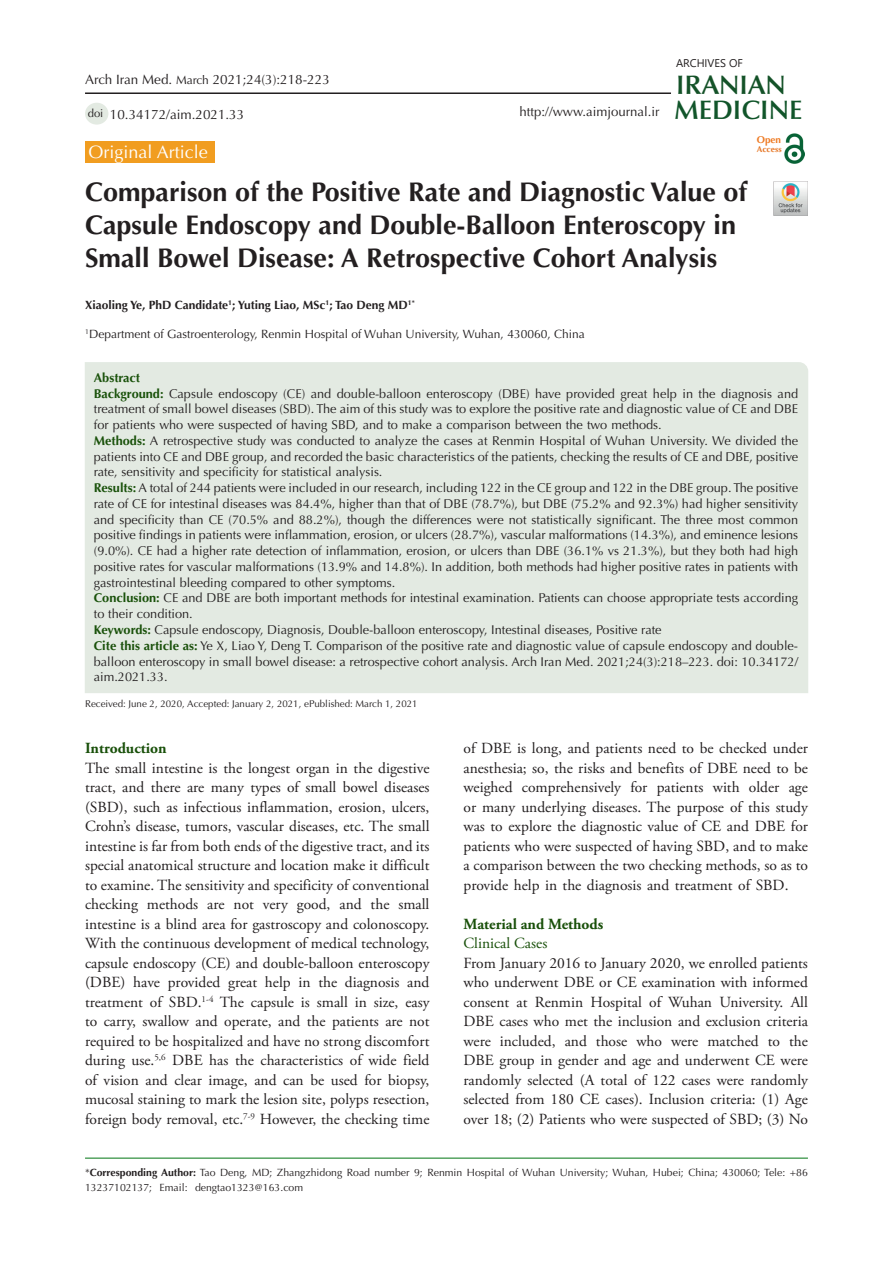
<style>
.page{position:relative;width:893px;height:1263px;background:#fff}
.page>*{position:absolute;margin:0;border:0;box-sizing:border-box;transform-origin:0 0}
.t1{font:700 27px/33px "Optima LT Std";color:#231f20}
.t2{font:600 26.85px "Optima LT Std";color:#11552a}
.t3{font:600 26.85px "Optima LT Std";color:#145228}
.t4{font:18px "Optima LT Std";color:#fff}
.t5{font:15.45px/19.5px "Adobe Garamond Pro";color:#231f20;text-align:justify}
.t6{font:700 15.45px "Adobe Garamond Pro";color:#19500a}
.t7{font:15.45px "Adobe Garamond Pro";color:#19500a}
.t8{font:13.5px "Optima LT Std";color:#231f20}
.t9{font:13.2px "Optima LT Std";color:#231f20}
.t10{font:12.75px/15.8px "Optima LT Std";color:#231f20;text-align:justify}
.t11{font:700 12.75px "Optima LT Std";color:#19510a}
.t12{font:12px "Optima LT Std";color:#231f20}
.t13{font:700 12px "Optima LT Std";color:#231f20}
.t14{font:11.25px "Optima LT Std";color:#231f20}
.t15{font:11.1px "Segoe UI";color:#231f20}
.t16{font:10.5px/15px "Optima LT Std";color:#231f20}
.t17{font:700 9.9px "Optima LT Std";color:#ee7a23}
.t18{font:9.75px "Optima LT Std";color:#231f20}
.t19{font:700 8.4px "Optima LT Std";color:#e67625}
.s1{font-size:12px}
.s2{font-weight:700;color:#19510a}
.s3{font-weight:700;color:#19500a}
.s4{font-weight:700}
</style>
<div class="page">
<hr style="left:85px;top:1158px;width:723px;height:1px;background:#007513">
<div style="left:85px;top:141px;width:130px;height:22px;background:#f19d20"></div>
<div style="left:85px;top:362px;width:723px;height:331px;background:#e3eae2"></div>
<div style="left:85px;top:103px;width:23px;height:22px;background:#e3eae2;border-radius:50%"></div>
<hr style="left:85px;top:92px;width:586px;height:2px;background:#231f20">
<img style="left:785px;top:133px;width:19px;height:31px">
<img style="left:774px;top:182px;width:34px;height:34px">
<p class="t8" style="left:85px;top:72px;width:246px">Arch Iran Med. <span class="s1">March</span> 2021;24(3):218-223</p>
<p class="t14" style="left:88px;top:106px;width:17px">doi</p>
<p class="t8" style="left:110px;top:106px;width:136px">10.34172/aim.2021.33</p>
<p class="t9" style="left:520px;top:104px;width:141px">http://www.aimjournal.ir</p>
<p class="t15" style="left:676px;top:52px;width:68px">ARCHIVES OF</p>
<p class="t3" style="left:676px;top:69px;width:111px">IRANIAN</p>
<p class="t2" style="left:674px;top:94px;width:130px">MEDICINE</p>
<p class="t4" style="left:89px;top:141px;width:121px">Original Article</p>
<p class="t1" style="left:85px;top:176px;width:663px">Comparison of the Positive Rate and Diagnostic Value of<br>Capsule Endoscopy and Double-Balloon Enteroscopy in<br>Small Bowel Disease: A Retrospective Cohort Analysis</p>
<p class="t13" style="left:85px;top:298px;width:331px">Xiaoling Ye, PhD Candidate<sup>1</sup>; Yuting Liao, MSc<sup>1</sup>; Tao Deng MD<sup>1*</sup></p>
<p class="t12" style="left:85px;top:327px;width:501px"><sup>1</sup>Department of Gastroenterology, Renmin Hospital of Wuhan University, Wuhan, 430060, China</p>
<p class="t17" style="left:757px;top:134px;width:26px">Open</p>
<p class="t19" style="left:757px;top:144px;width:26px">Access</p>
<p class="t11" style="left:94px;top:370px;width:48px">Abstract</p>
<p class="t10" style="left:94px;top:386px;width:706px"><span class="s2">Background:</span> Capsule endoscopy (CE) and double-balloon enteroscopy (DBE) have provided great help in the diagnosis and treatment of small bowel diseases (SBD). The aim of this study was to explore the positive rate and diagnostic value of CE and DBE for patients who were suspected of having SBD, and to make a comparison between the two methods.</p>
<p class="t10" style="left:94px;top:433px;width:706px"><span class="s2">Methods:</span> A retrospective study was conducted to analyze the cases at Renmin Hospital of Wuhan University. We divided the patients into CE and DBE group, and recorded the basic characteristics of the patients, checking the results of CE and DBE, positive rate, sensitivity and specificity for statistical analysis.</p>
<p class="t10" style="left:94px;top:480px;width:706px"><span class="s2">Results:</span> A total of 244 patients were included in our research, including 122 in the CE group and 122 in the DBE group. The positive rate of CE for intestinal diseases was 84.4%, higher than that of DBE (78.7%), but DBE (75.2% and 92.3%) had higher sensitivity and specificity than CE (70.5% and 88.2%), though the differences were not statistically significant. The three most common positive findings in patients were inflammation, erosion, or ulcers (28.7%), vascular malformations (14.3%), and eminence lesions (9.0%). CE had a higher rate detection of inflammation, erosion, or ulcers than DBE (36.1% vs 21.3%), but they both had high positive rates for vascular malformations (13.9% and 14.8%). In addition, both methods had higher positive rates in patients with gastrointestinal bleeding compared to other symptoms.</p>
<p class="t10" style="left:94px;top:590px;width:706px"><span class="s2">Conclusion:</span> CE and DBE are both important methods for intestinal examination. Patients can choose appropriate tests according to their condition.</p>
<p class="t10" style="left:94px;top:622px;width:569px"><span class="s2">Keywords:</span> Capsule endoscopy, Diagnosis, Double-balloon enteroscopy, Intestinal diseases, Positive rate</p>
<p class="t10" style="left:94px;top:638px;width:706px"><span class="s3">Cite this article as:</span> Ye X, Liao Y, Deng T. Comparison of the positive rate and diagnostic value of capsule endoscopy and double&shy;balloon enteroscopy in small bowel disease: a retrospective cohort analysis. Arch Iran Med. 2021;24(3):218–223. doi: 10.34172/ aim.2021.33.</p>
<p class="t18" style="left:85px;top:698px;width:334px">Received: June 2, 2020, Accepted: January 2, 2021, ePublished: March 1, 2021</p>
<p class="t6" style="left:85px;top:739px;width:83px">Introduction</p>
<p class="t5" style="left:85px;top:759px;width:346px">The small intestine is the longest organ in the digestive tract, and there are many types of small bowel diseases (SBD), such as infectious inflammation, erosion, ulcers, Crohn’s disease, tumors, vascular diseases, etc. The small intestine is far from both ends of the digestive tract, and its special anatomical structure and location make it difficult to examine. The sensitivity and specificity of conventional checking methods are not very good, and the small intestine is a blind area for gastroscopy and colonoscopy.<br>With the continuous development of medical technology, capsule endoscopy (CE) and double-balloon enteroscopy (DBE) have provided great help in the diagnosis and treatment of SBD.<sup>1-4</sup> The capsule is small in size, easy to carry, swallow and operate, and the patients are not required to be hospitalized and have no strong discomfort during use.<sup>5,6</sup> DBE has the characteristics of wide field of vision and clear image, and can be used for biopsy, mucosal staining to mark the lesion site, polyps resection, foreign body removal, etc.<sup>7-9</sup> However, the checking time</p>
<p class="t5" style="left:463px;top:739px;width:346px">of DBE is long, and patients need to be checked under anesthesia; so, the risks and benefits of DBE need to be weighed comprehensively for patients with older age or many underlying diseases. The purpose of this study was to explore the diagnostic value of CE and DBE for patients who were suspected of having SBD, and to make a comparison between the two checking methods, so as to provide help in the diagnosis and treatment of SBD.</p>
<p class="t6" style="left:463px;top:915px;width:141px">Material and Methods</p>
<p class="t7" style="left:463px;top:934px;width:85px">Clinical Cases</p>
<p class="t5" style="left:463px;top:954px;width:346px">From January 2016 to January 2020, we enrolled patients who underwent DBE or CE examination with informed consent at Renmin Hospital of Wuhan University. All DBE cases who met the inclusion and exclusion criteria were included, and those who were matched to the DBE group in gender and age and underwent CE were randomly selected (A total of 122 cases were randomly selected from 180 CE cases). Inclusion criteria: (1) Age over 18; (2) Patients who were suspected of SBD; (3) No</p>
<p class="t16" style="left:85px;top:1165px;width:724px">*<span class="s4">Corresponding Author:</span> Tao Deng, MD; Zhangzhidong Road number 9; Renmin Hospital of Wuhan University; Wuhan, Hubei; China; 430060; Tele: +86<br>13237102137; Email: dengtao1323@163.com</p>
</div>
